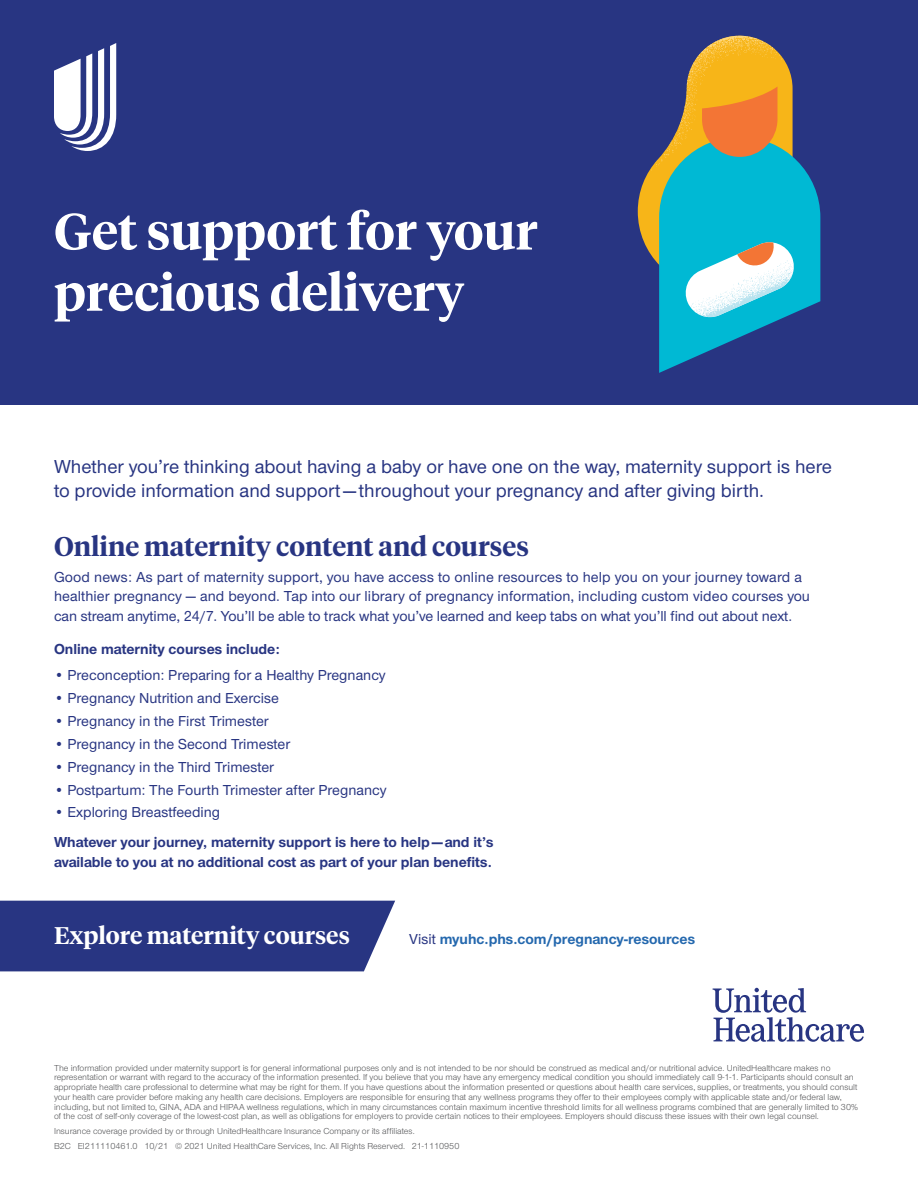
<style>
.page{position:relative;width:918px;height:1188px;background:#fff}
.page>*{position:absolute;margin:0;border:0;box-sizing:border-box;transform-origin:0 0}
.t1{font:600 51px/61.2px "UHC Serif Headline";color:#fff}
.t2{font:600 27px "UHC Serif Headline";color:#283582}
.t3{font:600 24px "UHC Serif Headline";color:#fff}
.t4{font:500 19.5px/24px "UHC Sans";color:#283582}
.t5{font:500 15px/19.5px "UHC Sans";color:#283582}
.t6{font:700 15px/19.5px "UHC Sans";color:#283582}
.t7{font:700 15px "UHC Sans";color:#2468ae}
.t8{font:9px/9.8px "UHC Sans";color:#57585a}
.s1{font-weight:500;color:#283582}
</style>
<div class="page">
<div style="left:0;top:0;width:918px;height:405px;background:#283582"></div>
<svg style="left:713px;top:988px;width:151px;height:54px"></svg>
<svg style="left:54px;top:43px;width:62px;height:108px"></svg>
<div style="left:0;top:901px;width:395px;height:70px;background:#283582"></div>
<svg style="left:638px;top:35px;width:182px;height:338px"></svg>
<h1 class="t1" style="left:54px;top:198px;width:485px">Get support for your precious delivery</h1>
<p class="t4" style="left:54px;top:454px;width:780px">Whether you’re thinking about having a baby or have one on the way, maternity support is here to provide information and support — throughout your pregnancy and after giving birth.</p>
<h2 class="t2" style="left:54px;top:528px;width:476px">Online maternity content and courses</h2>
<p class="t5" style="left:54px;top:567px;width:758px">Good news: As part of maternity support, you have access to online resources to help you on your journey toward a healthier pregnancy — and beyond. Tap into our library of pregnancy information, including custom video courses you can stream anytime, 24/7. You’ll be able to track what you’ve learned and keep tabs on what you’ll find out about next.</p>
<h3 class="t6" style="left:54px;top:639px;width:228px">Online maternity courses include:</h3>
<p class="t5" style="left:54px;top:665px;width:333px">• Preconception: Preparing for a Healthy Pregnancy</p>
<p class="t5" style="left:54px;top:688px;width:226px">• Pregnancy Nutrition and Exercise</p>
<p class="t5" style="left:54px;top:711px;width:216px">• Pregnancy in the First Trimester</p>
<p class="t5" style="left:54px;top:733px;width:238px">• Pregnancy in the Second Trimester</p>
<p class="t5" style="left:54px;top:756px;width:222px">• Pregnancy in the Third Trimester</p>
<p class="t5" style="left:54px;top:779px;width:334px">• Postpartum: The Fourth Trimester after Pregnancy</p>
<p class="t5" style="left:54px;top:802px;width:168px">• Exploring Breastfeeding</p>
<p class="t6" style="left:54px;top:832px;width:441px">Whatever your journey, maternity support is here to help — and it’s available to you at no additional cost as part of your plan benefits.</p>
<h2 class="t3" style="left:54px;top:919px;width:297px">Explore maternity courses</h2>
<p class="t7" style="left:409px;top:929px;width:287px"><span class="s1">Visit</span> myuhc.phs.com/pregnancy-resources</p>
<p class="t8" style="left:54px;top:1062px;width:805px">The information provided under maternity support is for general informational purposes only and is not intended to be nor should be construed as medical and/or nutritional advice. UnitedHealthcare makes no representation or warrant with regard to the accuracy of the information presented. If you believe that you may have any emergency medical condition you should immediately call 9-1-1. Participants should consult an appropriate health care professional to determine what may be right for them. If you have questions about the information presented or questions about health care services, supplies, or treatments, you should consult your health care provider before making any health care decisions. Employers are responsible for ensuring that any wellness programs they offer to their employees comply with applicable state and/or federal law, including, but not limited to, GINA, ADA and HIPAA wellness regulations, which in many circumstances contain maximum incentive threshold limits for all wellness programs combined that are generally limited to 30% of the cost of self-only coverage of the lowest-cost plan, as well as obligations for employers to provide certain notices to their employees. Employers should discuss these issues with their own legal counsel.</p>
<p class="t8" style="left:54px;top:1125px;width:362px">Insurance coverage provided by or through UnitedHealthcare Insurance Company or its affiliates.</p>
<p class="t8" style="left:54px;top:1141px;width:407px">B2C EI211110461.0 10/21 © 2021 United HealthCare Services, Inc. All Rights Reserved. 21-1110950</p>
</div>
